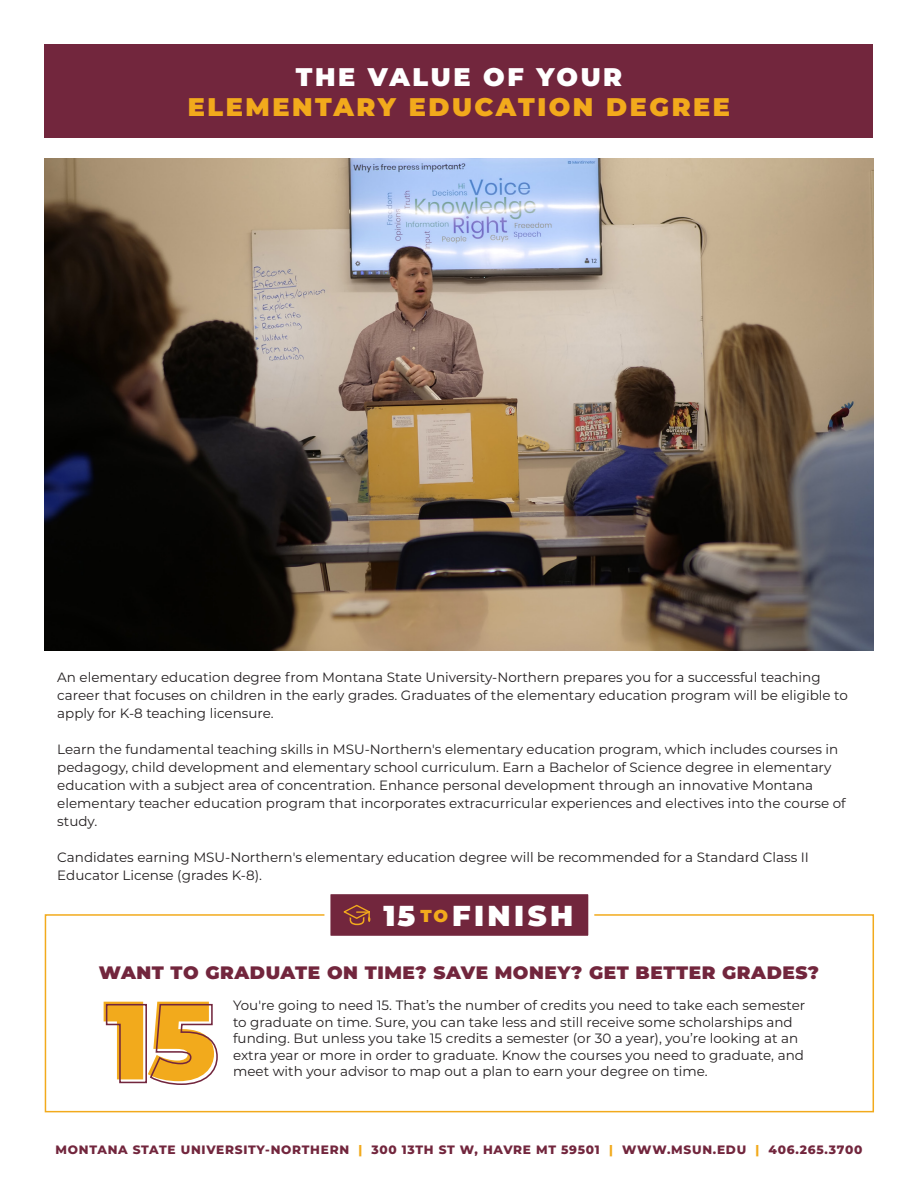
<style>
.page{position:relative;width:918px;height:1188px;background:#fff}
.page>*{position:absolute;margin:0;border:0;box-sizing:border-box;transform-origin:0 0}
.t1{font:900 111px "Montserrat";color:#f2aa1c}
.t2{font:900 28.8px "Montserrat";letter-spacing:.12em;color:#fff}
.t3{font:900 25.5px/30.6px "Montserrat";letter-spacing:.1em;color:#f2aa1c;text-align:center}
.t4{font:900 18px "Montserrat";letter-spacing:.03em;color:#72263d}
.t5{font:13.5px/18px "Montserrat";color:#231f20}
.t6{font:800 12.15px "Montserrat";letter-spacing:.06em;color:#72263d}
.s1{color:#fff}
.s2{font-size:17.25px;color:#f2aa1c}
.s3{color:#f2aa1c}
</style>
<div class="page">
<div style="left:45px;top:914px;width:829px;height:198px;border:2px solid #f2aa1c"></div>
<img style="left:45px;top:158px;width:828px;height:493px">
<div style="left:45px;top:45px;width:828px;height:93px;background:#72263d"></div>
<svg style="left:321px;top:894px;width:276px;height:42px;background:#7e374a"></svg>
<p class="t3" style="left:188px;top:60px;width:544px"><span class="s1">THE VALUE OF YOUR<br></span>ELEMENTARY EDUCATION DEGREE</p>
<p class="t5" style="left:57px;top:668px;width:792px">An elementary education degree from Montana State University-Northern prepares you for a successful teaching career that focuses on children in the early grades. Graduates of the elementary education program will be eligible to apply for K-8 teaching licensure.</p>
<p class="t5" style="left:57px;top:740px;width:790px">Learn the fundamental teaching skills in MSU-Northern's elementary education program, which includes courses in pedagogy, child development and elementary school curriculum. Earn a Bachelor of Science degree in elementary education with a subject area of concentration. Enhance personal development through an innovative Montana elementary teacher education program that incorporates extracurricular experiences and electives into the course of study.</p>
<p class="t5" style="left:57px;top:848px;width:753px">Candidates earning MSU-Northern's elementary education degree will be recommended for a Standard Class II<br>Educator License (grades K-8).</p>
<p class="t2" style="left:384px;top:894px;width:191px">15 <span class="s2">TO</span>FINISH</p>
<p class="t4" style="left:99px;top:959px;width:722px">WANT TO GRADUATE ON TIME? SAVE MONEY? GET BETTER GRADES?</p>
<p class="t1" style="left:103px;top:957px;width:114px">15</p>
<p class="t5" style="left:233px;top:997px;width:574px;line-height:16.5px">You're going to need 15. That’s the number of credits you need to take each semester to graduate on time. Sure, you can take less and still receive some scholarships and funding. But unless you take 15 credits a semester (or 30 a year), you’re looking at an extra year or more in order to graduate. Know the courses you need to graduate, and meet with your advisor to map out a plan to earn your degree on time.</p>
<p class="t6" style="left:56px;top:1141px;width:808px">MONTANA STATE UNIVERSITY-NORTHERN <span class="s3">|</span> 300 13TH ST W, HAVRE MT 59501 <span class="s3">|</span> WWW.MSUN.EDU <span class="s3">|</span> 406.265.3700</p>
</div>
